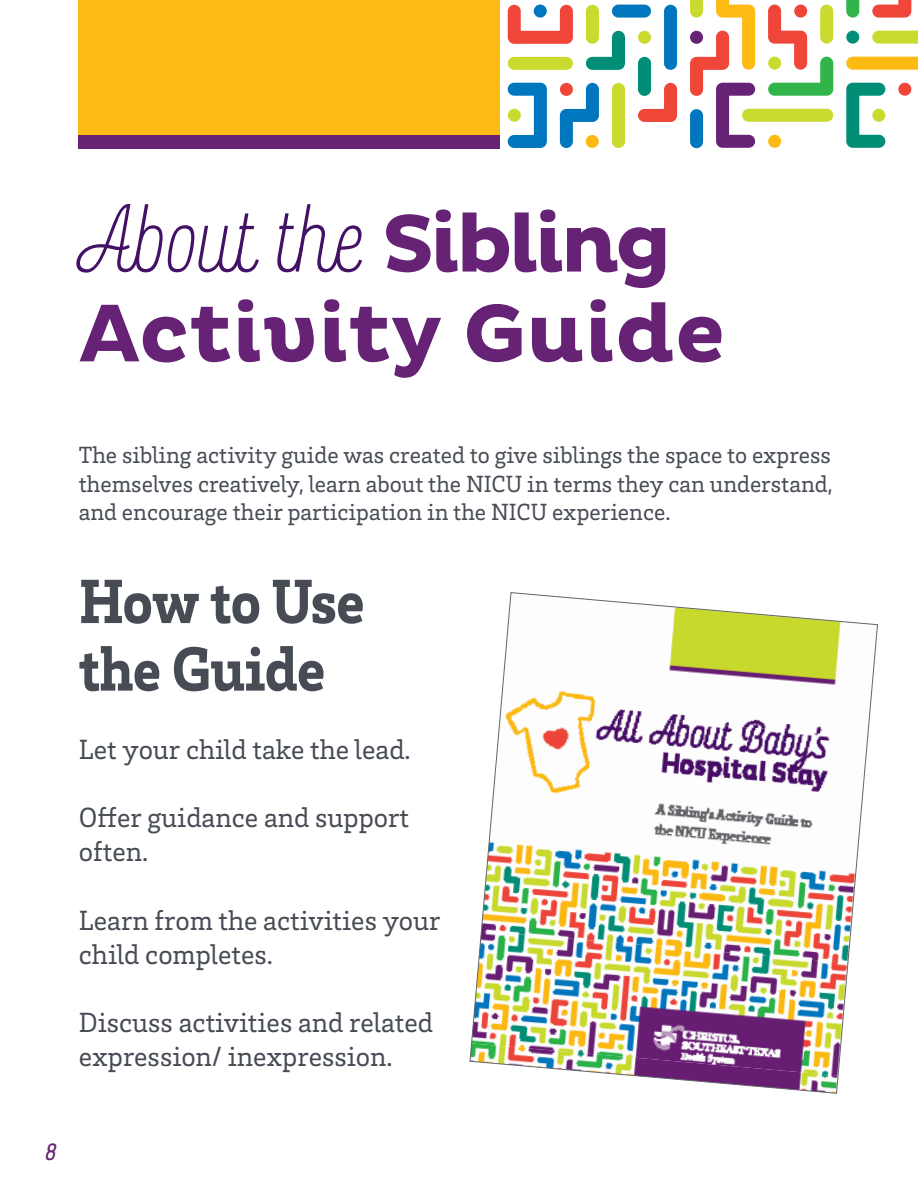
<style>
.page{position:relative;width:918px;height:1188px;background:#fff}
.page>*{position:absolute;margin:0;border:0;box-sizing:border-box;transform-origin:0 0}
.CH_Brix_White_Header{font:700 83.25px/89.8px "Pluto";color:#662274}
.t1{font:900 64.05px/67.5px "Brix Slab";letter-spacing:-.01em;color:#464b54;scale:.94 1}
.t2{font:28.5px/34.2px "Brix Slab";color:#464b54}
.t3{font:24px/28.8px "Brix Slab";color:#464b54;text-align:justify}
.t4{font:900 21px "Rockeby Sc Two";color:#662274;scale:1.1 1}
.s1{font-family:"Rockeby Sc One";font-weight:400;color:#431266}
</style>
<div class="page">
<div style="left:79px;top:135px;width:421px;height:13px;background:#662274"></div>
<div style="left:79px;top:0;width:421px;height:135px;background:#fcba13"></div>
<svg style="left:846px;top:0;width:13px;height:18px"></svg>
<svg style="left:508px;top:5px;width:65px;height:39px"></svg>
<div style="left:612px;top:5px;width:39px;height:13px;background:#0076be;border-radius:7px"></div>
<svg style="left:872px;top:0;width:46px;height:44px"></svg>
<div style="left:846px;top:31px;width:13px;height:13px;background:#008e77;border-radius:50%"></div>
<svg style="left:690px;top:0;width:65px;height:148px"></svg>
<svg style="left:768px;top:5px;width:65px;height:91px"></svg>
<div style="left:742px;top:109px;width:91px;height:13px;background:#cadb2f;border-radius:7px"></div>
<svg style="left:846px;top:57px;width:72px;height:13px"></svg>
<svg style="left:846px;top:83px;width:39px;height:65px"></svg>
<div style="left:872px;top:109px;width:13px;height:13px;background:#cadb2f;border-radius:7px"></div>
<div style="left:898px;top:83px;width:13px;height:13px;background:#ef4639;border-radius:7px"></div>
<div style="left:768px;top:135px;width:13px;height:13px;background:#fcba13;border-radius:50%"></div>
<div style="left:534px;top:5px;width:13px;height:13px;background:#0076be;border-radius:50%"></div>
<svg style="left:560px;top:83px;width:39px;height:65px"></svg>
<div style="left:508px;top:57px;width:65px;height:13px;background:#cadb2f;border-radius:7px"></div>
<div style="left:560px;top:83px;width:13px;height:13px;background:#ef4639;border-radius:50%"></div>
<div style="left:586px;top:135px;width:13px;height:13px;background:#fcba13;border-radius:50%"></div>
<div style="left:586px;top:5px;width:13px;height:39px;background:#cadb2f;border-radius:7px"></div>
<div style="left:638px;top:57px;width:13px;height:39px;background:#008e77;border-radius:7px"></div>
<div style="left:690px;top:109px;width:13px;height:39px;background:#0076be;border-radius:7px"></div>
<svg style="left:586px;top:31px;width:39px;height:39px"></svg>
<svg style="left:638px;top:83px;width:39px;height:39px"></svg>
<div style="left:612px;top:83px;width:13px;height:65px;background:#cadb2f;border-radius:7px"></div>
<div style="left:664px;top:5px;width:13px;height:65px;background:#0076be;border-radius:7px"></div>
<div style="left:638px;top:31px;width:13px;height:13px;background:#cadb2f;border-radius:50%"></div>
<div style="left:690px;top:31px;width:13px;height:13px;background:#662274;border-radius:7px"></div>
<svg style="left:508px;top:83px;width:39px;height:65px"></svg>
<svg style="left:470px;top:592px;width:408px;height:502px"></svg>
<p class="CH_Brix_White_Header" style="left:79px;top:201px;width:648px"><span class="s1">About the</span> Sibling<br>Activity Guide</p>
<p class="t3" style="left:79px;top:439px;width:755px">The sibling activity guide was created to give siblings the space to express themselves creatively, learn about the NICU in terms they can understand, and encourage their participation in the NICU experience.</p>
<p class="t1" style="left:79px;top:565px;width:305px">How to Use the Guide</p>
<p class="t2" style="left:79px;top:731px;width:333px">Let your child take the lead.</p>
<p class="t2" style="left:79px;top:799px;width:332px">Offer guidance and support often.</p>
<p class="t2" style="left:79px;top:902px;width:363px">Learn from the activities your child completes.</p>
<p class="t2" style="left:79px;top:1004px;width:356px">Discuss activities and related expression/ inexpression.</p>
<p class="t4" style="left:45px;top:1140px;width:11px">8</p>
</div>
